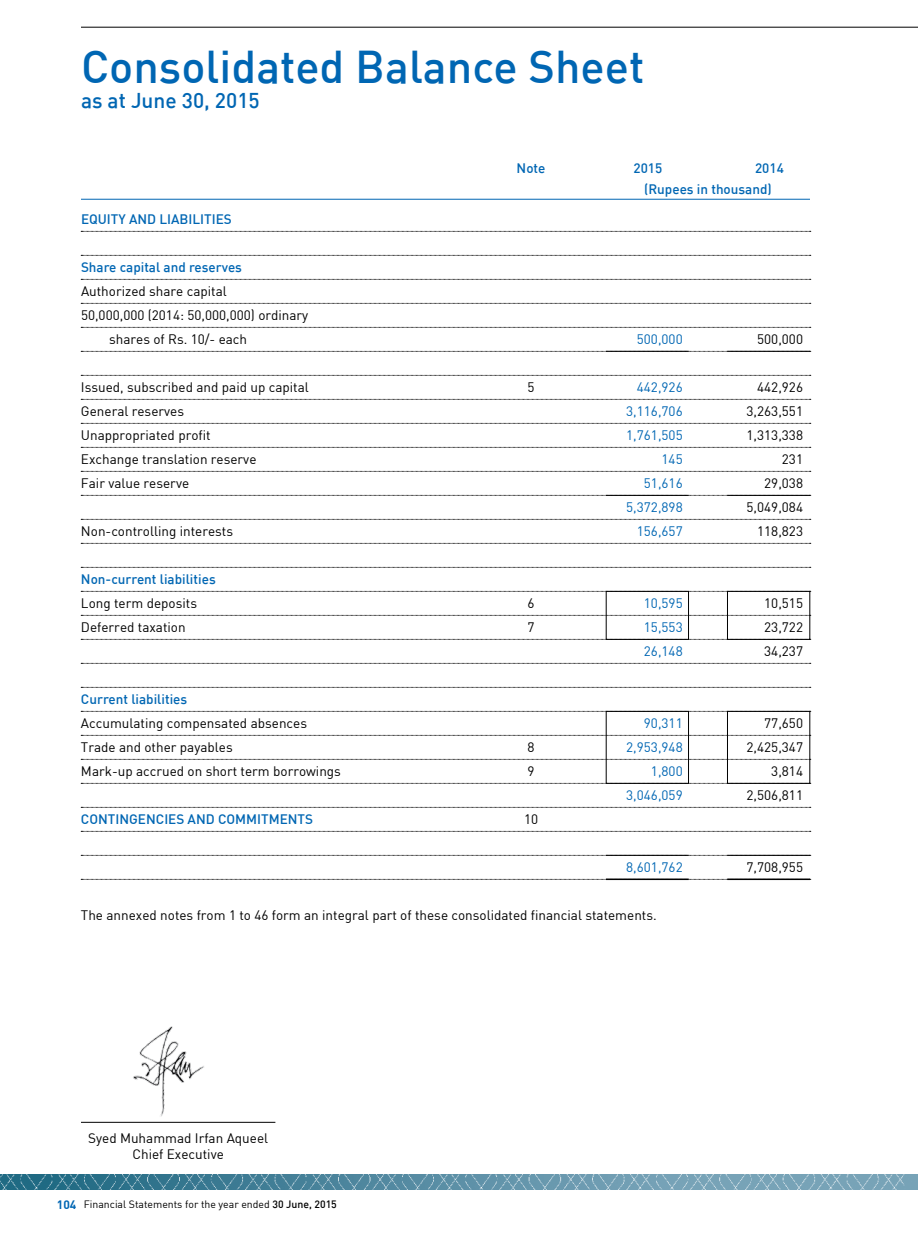
<style>
.page{position:relative;width:918px;height:1242px;background:#fff}
.page>*{position:absolute;margin:0;border:0;box-sizing:border-box;transform-origin:0 0}
.t1{font:500 45px "DIN";color:#0066b3}
.t2{font:500 21px "DIN";color:#0066b3}
.t3{font:13.5px/24px "DIN";color:#000}
.t4{font:500 13.5px/21px "DIN";color:#0066b3}
.t5{font:13.5px "DIN";color:#0066b3}
.t6{font:10.5px "DIN";color:#000}
.s1{font-weight:400;color:#000}
.s2{font-weight:500;color:#0066b3}
.s3{font-family:"DIN Bold";font-size:12px;color:#0066b3}
.s4{font-weight:500}
</style>
<div class="page">
<hr style="left:81px;top:199px;width:729px;height:1px;background:#0066b3">
<svg style="left:81px;top:231px;width:730px;height:1px"></svg>
<svg style="left:81px;top:255px;width:730px;height:1px"></svg>
<svg style="left:81px;top:279px;width:730px;height:1px"></svg>
<svg style="left:81px;top:303px;width:730px;height:1px"></svg>
<svg style="left:81px;top:327px;width:730px;height:1px"></svg>
<svg style="left:81px;top:351px;width:730px;height:1px"></svg>
<svg style="left:81px;top:375px;width:730px;height:1px"></svg>
<svg style="left:81px;top:399px;width:730px;height:1px"></svg>
<svg style="left:81px;top:423px;width:730px;height:1px"></svg>
<svg style="left:81px;top:447px;width:730px;height:1px"></svg>
<svg style="left:81px;top:471px;width:730px;height:1px"></svg>
<svg style="left:81px;top:495px;width:730px;height:1px"></svg>
<svg style="left:81px;top:519px;width:730px;height:1px"></svg>
<svg style="left:81px;top:543px;width:730px;height:1px"></svg>
<svg style="left:81px;top:567px;width:730px;height:1px"></svg>
<svg style="left:81px;top:591px;width:730px;height:1px"></svg>
<svg style="left:81px;top:615px;width:730px;height:1px"></svg>
<svg style="left:81px;top:639px;width:730px;height:1px"></svg>
<svg style="left:81px;top:663px;width:730px;height:1px"></svg>
<svg style="left:81px;top:687px;width:730px;height:1px"></svg>
<svg style="left:81px;top:711px;width:730px;height:1px"></svg>
<svg style="left:81px;top:735px;width:730px;height:1px"></svg>
<svg style="left:81px;top:759px;width:730px;height:1px"></svg>
<svg style="left:81px;top:783px;width:730px;height:1px"></svg>
<svg style="left:81px;top:807px;width:730px;height:1px"></svg>
<svg style="left:81px;top:831px;width:730px;height:1px"></svg>
<svg style="left:81px;top:855px;width:730px;height:1px"></svg>
<svg style="left:81px;top:879px;width:730px;height:1px"></svg>
<hr style="left:727px;top:351px;width:83px;height:1px;background:#000">
<hr style="left:606px;top:351px;width:83px;height:1px;background:#000">
<hr style="left:727px;top:495px;width:83px;height:1px;background:#000">
<hr style="left:606px;top:495px;width:83px;height:1px;background:#000">
<hr style="left:727px;top:855px;width:83px;height:1px;background:#000">
<hr style="left:606px;top:855px;width:83px;height:1px;background:#000">
<hr style="left:727px;top:879px;width:83px;height:1px;background:#000">
<hr style="left:606px;top:879px;width:83px;height:1px;background:#000">
<div style="left:727px;top:591px;width:83px;height:49px;border:1px solid #000"></div>
<div style="left:606px;top:591px;width:83px;height:49px;border:1px solid #000"></div>
<div style="left:727px;top:711px;width:83px;height:73px;border:1px solid #000"></div>
<div style="left:606px;top:711px;width:83px;height:73px;border:1px solid #000"></div>
<hr style="left:81px;top:1122px;width:194px;height:1px;background:#000">
<img style="left:133px;top:1026px;width:71px;height:91px">
<img style="left:0;top:1175px;width:918px;height:14px">
<hr style="left:81px;top:27px;width:837px;height:1px;background:#000">
<p class="t1" style="left:81px;top:38px;width:565px">Consolidated Balance Sheet</p>
<p class="t2" style="left:81px;top:87px;width:180px">as at June 30, 2015</p>
<p class="t4" style="left:517px;top:157px;width:30px">Note</p>
<p class="t4" style="left:634px;top:157px;width:30px">2015</p>
<p class="t4" style="left:644px;top:157px;width:141px;text-indent:111px">2014 (Rupees in thousand)</p>
<p class="t4" style="left:81px;top:209px;width:152px">EQUITY AND LIABILITIES</p>
<p class="t4" style="left:81px;top:257px;width:163px">Share capital and reserves</p>
<p class="t3" style="left:81px;top:279px;width:147px">Authorized share capital</p>
<p class="t3" style="left:81px;top:303px;width:229px">50,000,000 (2014: 50,000,000) ordinary</p>
<p class="t3" style="left:109px;top:327px;width:140px">shares of Rs. 10/- each</p>
<p class="t5" style="left:637px;top:331px;width:47px">500,000</p>
<p class="t3" style="left:757px;top:327px;width:47px">500,000</p>
<p class="t3" style="left:81px;top:375px;width:229px">Issued, subscribed and paid up capital</p>
<p class="t3" style="left:528px;top:375px;width:9px">5</p>
<p class="t5" style="left:637px;top:379px;width:47px">442,926</p>
<p class="t3" style="left:757px;top:375px;width:47px">442,926</p>
<p class="t3" style="left:81px;top:399px;width:105px">General reserves</p>
<p class="t5" style="left:626px;top:403px;width:58px">3,116,706</p>
<p class="t3" style="left:747px;top:399px;width:58px">3,263,551</p>
<p class="t3" style="left:81px;top:423px;width:131px">Unappropriated profit</p>
<p class="t5" style="left:626px;top:427px;width:58px">1,761,505</p>
<p class="t3" style="left:747px;top:423px;width:58px">1,313,338</p>
<p class="t3" style="left:81px;top:447px;width:177px">Exchange translation reserve</p>
<p class="t5" style="left:662px;top:451px;width:23px">145</p>
<p class="t3" style="left:782px;top:447px;width:23px">231</p>
<p class="t3" style="left:81px;top:471px;width:110px">Fair value reserve</p>
<p class="t5" style="left:644px;top:475px;width:40px">51,616</p>
<p class="t3" style="left:764px;top:471px;width:40px">29,038</p>
<p class="t5" style="left:626px;top:499px;width:58px">5,372,898</p>
<p class="t3" style="left:747px;top:495px;width:58px">5,049,084</p>
<p class="t3" style="left:81px;top:519px;width:154px">Non-controlling interests</p>
<p class="t5" style="left:637px;top:523px;width:47px">156,657</p>
<p class="t3" style="left:757px;top:519px;width:47px">118,823</p>
<p class="t4" style="left:81px;top:567px;width:136px;line-height:24px">Non-current liabilities<br><span class="s1">Long term deposits</span></p>
<p class="t3" style="left:528px;top:591px;width:9px">6</p>
<p class="t5" style="left:644px;top:595px;width:40px">10,595</p>
<p class="t3" style="left:764px;top:591px;width:40px">10,515</p>
<p class="t3" style="left:81px;top:615px;width:106px">Deferred taxation</p>
<p class="t3" style="left:528px;top:615px;width:9px">7</p>
<p class="t5" style="left:644px;top:619px;width:40px">15,553</p>
<p class="t3" style="left:764px;top:615px;width:40px">23,722</p>
<p class="t5" style="left:644px;top:643px;width:40px">26,148</p>
<p class="t3" style="left:764px;top:639px;width:40px">34,237</p>
<p class="t3" style="left:81px;top:687px;width:228px"><span class="s2">Current liabilities<br></span>Accumulating compensated absences</p>
<p class="t5" style="left:644px;top:715px;width:40px">90,311</p>
<p class="t3" style="left:764px;top:711px;width:40px">77,650</p>
<p class="t3" style="left:81px;top:735px;width:153px">Trade and other payables</p>
<p class="t3" style="left:528px;top:735px;width:9px">8</p>
<p class="t5" style="left:626px;top:739px;width:58px">2,953,948</p>
<p class="t3" style="left:747px;top:735px;width:58px">2,425,347</p>
<p class="t3" style="left:81px;top:759px;width:262px">Mark-up accrued on short term borrowings</p>
<p class="t3" style="left:528px;top:759px;width:9px">9</p>
<p class="t5" style="left:651px;top:763px;width:33px">1,800</p>
<p class="t3" style="left:771px;top:759px;width:33px">3,814</p>
<p class="t5" style="left:626px;top:787px;width:58px">3,046,059</p>
<p class="t3" style="left:747px;top:783px;width:58px">2,506,811</p>
<p class="t4" style="left:81px;top:809px;width:234px">CONTINGENCIES AND COMMITMENTS</p>
<p class="t3" style="left:524px;top:807px;width:16px">10</p>
<p class="t5" style="left:626px;top:859px;width:58px">8,601,762</p>
<p class="t3" style="left:747px;top:855px;width:58px">7,708,955</p>
<p class="t3" style="left:81px;top:903px;width:577px">The annexed notes from 1 to 46 form an integral part of these consolidated financial statements.</p>
<p class="t3" style="left:88px;top:1130px;width:181px;line-height:16.2px;text-align:center">Syed Muhammad Irfan Aqueel<br>Chief Executive</p>
<p class="t6" style="left:57px;top:1198px;width:281px"><span class="s3">104</span> Financial Statements for the year ended <span class="s4">30 June, 2015</span></p>
</div>
